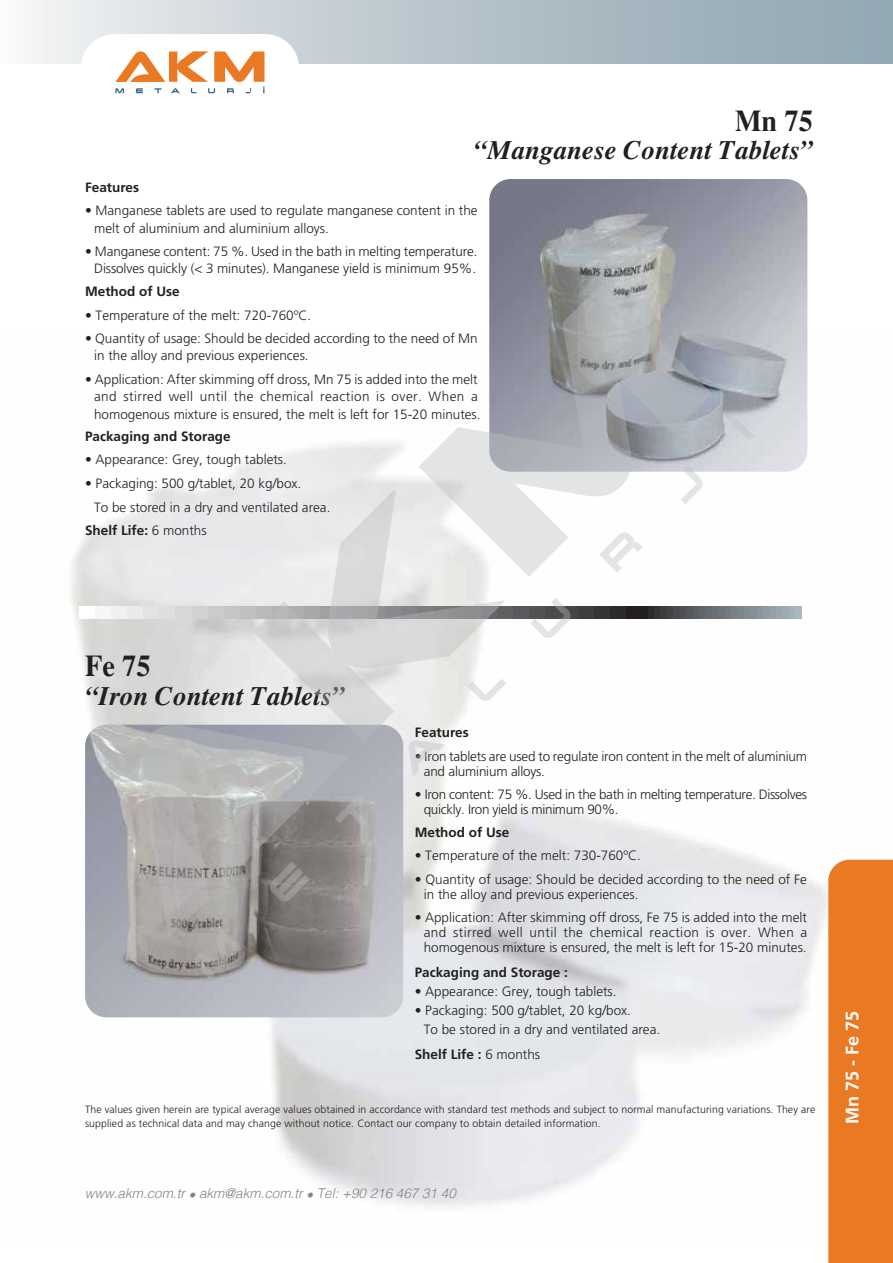
<style>
.page{position:relative;width:893px;height:1263px;background:#fff}
.page>*{position:absolute;margin:0;border:0;box-sizing:border-box;transform-origin:0 0}
.t1{font:700 30px "Times Turk";color:#231f20;scale:.95 1}
.t2{font:italic 700 27px "Times Turk";color:#231f20}
.t3{font:700 18px "Frutiger";color:#fff}
.t4{font:300 13.5px/17.2px "Frutiger";color:#231f20}
.t5{font:700 13.5px "Frutiger";color:#231f20}
.t6{font:300 13.5px/15px "Frutiger";letter-spacing:-.025em;color:#231f20}
.t7{font:italic 300 13.5px "Helvetica";color:#808285}
.t8{font:300 10.5px/13.5px "Frutiger";letter-spacing:.01em;color:#231f20}
.s1{font-weight:300}
</style>
<div class="page">
<div style="left:625px;top:606px;width:16px;height:13px;background:#231f20"></div>
<div style="left:609px;top:606px;width:16px;height:13px;background:#2c2a2b"></div>
<div style="left:593px;top:606px;width:16px;height:13px;background:#363435"></div>
<div style="left:577px;top:606px;width:16px;height:13px;background:#3e3d3f"></div>
<div style="left:561px;top:606px;width:16px;height:13px;background:#454547"></div>
<div style="left:529px;top:606px;width:16px;height:13px;background:#535355"></div>
<div style="left:513px;top:606px;width:16px;height:13px;background:#595a5d"></div>
<div style="left:496px;top:606px;width:17px;height:13px;background:#606163"></div>
<div style="left:239px;top:606px;width:16px;height:13px;background:#bdbfc1"></div>
<div style="left:223px;top:606px;width:16px;height:13px;background:#c3c5c7"></div>
<div style="left:207px;top:606px;width:16px;height:13px;background:#cacbcd"></div>
<div style="left:191px;top:606px;width:16px;height:13px;background:#d0d1d3"></div>
<div style="left:175px;top:606px;width:16px;height:13px;background:#d6d7d9"></div>
<div style="left:159px;top:606px;width:16px;height:13px;background:#dcdedf"></div>
<div style="left:143px;top:606px;width:16px;height:13px;background:#e2e3e4"></div>
<div style="left:127px;top:606px;width:16px;height:13px;background:#e9eaeb"></div>
<div style="left:111px;top:606px;width:16px;height:13px;background:#eff0f0"></div>
<div style="left:94px;top:606px;width:17px;height:13px;background:#f6f6f6"></div>
<div style="left:795px;top:606px;width:6px;height:13px;background:#a8b6bf"></div>
<div style="left:788px;top:606px;width:7px;height:13px;background:#a3b1b9"></div>
<div style="left:782px;top:606px;width:6px;height:13px;background:#9eabb3"></div>
<div style="left:775px;top:606px;width:7px;height:13px;background:#99a6ad"></div>
<div style="left:769px;top:606px;width:6px;height:13px;background:#95a0a8"></div>
<div style="left:763px;top:606px;width:6px;height:13px;background:#909ba2"></div>
<div style="left:756px;top:606px;width:7px;height:13px;background:#8b959c"></div>
<div style="left:750px;top:606px;width:6px;height:13px;background:#879096"></div>
<div style="left:743px;top:606px;width:7px;height:13px;background:#828b91"></div>
<div style="left:737px;top:606px;width:6px;height:13px;background:#7d868b"></div>
<div style="left:730px;top:606px;width:7px;height:13px;background:#798186"></div>
<div style="left:724px;top:606px;width:6px;height:13px;background:#747b80"></div>
<div style="left:718px;top:606px;width:6px;height:13px;background:#6f767b"></div>
<div style="left:711px;top:606px;width:7px;height:13px;background:#6b7075"></div>
<div style="left:705px;top:606px;width:6px;height:13px;background:#656b6f"></div>
<div style="left:698px;top:606px;width:7px;height:13px;background:#606569"></div>
<div style="left:692px;top:606px;width:6px;height:13px;background:#5b5f62"></div>
<div style="left:685px;top:606px;width:7px;height:13px;background:#55585c"></div>
<div style="left:679px;top:606px;width:6px;height:13px;background:#4f5255"></div>
<div style="left:673px;top:606px;width:6px;height:13px;background:#494b4e"></div>
<div style="left:666px;top:606px;width:7px;height:13px;background:#434446"></div>
<div style="left:660px;top:606px;width:6px;height:13px;background:#3c3c3e"></div>
<div style="left:653px;top:606px;width:7px;height:13px;background:#343435"></div>
<div style="left:647px;top:606px;width:6px;height:13px;background:#2c2a2b"></div>
<div style="left:640px;top:606px;width:7px;height:13px;background:#231f20"></div>
<div style="left:828px;top:860px;width:64px;height:403px;background:#ea7923"></div>
<img style="left:489px;top:179px;width:318px;height:293px">
<img style="left:85px;top:725px;width:318px;height:292px">
<div style="left:0;top:0;width:892px;height:64px;background:linear-gradient(to right,#f0f0f2,#89a0ad)"></div>
<div style="left:81px;top:34px;width:218px;height:77px;background:#fff;border-radius:34px"></div>
<svg style="left:115px;top:51px;width:149px;height:42px"></svg>
<svg style="left:139px;top:725px;width:212px;height:213px;background:#a3a1a0"></svg>
<svg style="left:253px;top:490px;width:252px;height:252px;background:#ddddde"></svg>
<svg style="left:418px;top:283px;width:294px;height:294px"></svg>
<svg style="left:193px;top:932px;width:48px;height:48px;background:#a39f9e"></svg>
<svg style="left:269px;top:861px;width:41px;height:41px;background:#868280"></svg>
<svg style="left:335px;top:794px;width:33px;height:32px"></svg>
<svg style="left:408px;top:740px;width:37px;height:37px"></svg>
<svg style="left:467px;top:679px;width:39px;height:23px"></svg>
<svg style="left:530px;top:598px;width:41px;height:40px"></svg>
<svg style="left:599px;top:532px;width:43px;height:41px"></svg>
<svg style="left:680px;top:466px;width:23px;height:38px"></svg>
<svg style="left:724px;top:411px;width:30px;height:29px"></svg>
<h1 class="t1" style="left:734px;top:102px;width:84px">Mn 75</h1>
<h2 class="t2" style="left:474px;top:134px;width:341px">“Manganese Content Tablets”</h2>
<p class="t5" style="left:85px;top:179px;width:56px">Features</p>
<p class="t4" style="left:94px;top:202px;width:385px;text-indent:-9px">• Manganese tablets are used to regulate manganese content in the melt of aluminium and aluminium alloys.</p>
<p class="t4" style="left:85px;top:243px;width:394px;text-align:center">• Manganese content: 75 %. Used in the bath in melting temperature.<br>Dissolves quickly (&lt; 3 minutes). Manganese yield is minimum 95%.</p>
<p class="t5" style="left:85px;top:283px;width:96px">Method of Use</p>
<p class="t4" style="left:85px;top:306px;width:228px">• Temperature of the melt: 720-760ºC.</p>
<p class="t4" style="left:94px;top:330px;width:385px;text-indent:-9px">• Quantity of usage: Should be decided according to the need of Mn in the alloy and previous experiences.</p>
<p class="t4" style="left:94px;top:371px;width:388px;text-indent:-9px">• Application: After skimming off dross, Mn 75 is added into the melt and stirred well until the chemical reaction is over. When a homogenous mixture is ensured, the melt is left for 15-20 minutes.</p>
<p class="t5" style="left:85px;top:428px;width:147px">Packaging and Storage</p>
<p class="t4" style="left:85px;top:451px;width:203px">• Appearance: Grey, tough tablets.</p>
<p class="t4" style="left:85px;top:475px;width:218px">• Packaging: 500 g/tablet, 20 kg/box.</p>
<p class="t4" style="left:94px;top:498px;width:238px">To be stored in a dry and ventilated area.</p>
<p class="t5" style="left:85px;top:523px;width:123px">Shelf Life: <span class="s1">6 months</span></p>
<h1 class="t1" style="left:85px;top:647px;width:71px">Fe 75</h1>
<h2 class="t2" style="left:85px;top:680px;width:261px">“Iron Content Tablets”</h2>
<p class="t5" style="left:415px;top:725px;width:56px">Features</p>
<p class="t4" style="left:424px;top:749px;width:385px;line-height:15px;text-indent:-9px">• Iron tablets are used to regulate iron content in the melt of aluminium and aluminium alloys.</p>
<p class="t6" style="left:424px;top:787px;width:385px;text-indent:-9px">• Iron content: 75 %. Used in the bath in melting temperature. Dissolves quickly. Iron yield is minimum 90%.</p>
<p class="t5" style="left:415px;top:824px;width:96px">Method of Use</p>
<p class="t4" style="left:415px;top:847px;width:228px">• Temperature of the melt: 730-760ºC.</p>
<p class="t4" style="left:424px;top:872px;width:385px;line-height:15px;text-indent:-9px">• Quantity of usage: Should be decided according to the need of Fe in the alloy and previous experiences.</p>
<p class="t4" style="left:424px;top:910px;width:385px;line-height:15px;text-align:justify;text-indent:-9px">• Application: After skimming off dross, Fe 75 is added into the melt and stirred well until the chemical reaction is over. When a homogenous mixture is ensured, the melt is left for 15-20 minutes.</p>
<p class="t5" style="left:415px;top:964px;width:155px">Packaging and Storage :</p>
<p class="t4" style="left:415px;top:983px;width:203px">• Appearance: Grey, tough tablets.</p>
<p class="t4" style="left:424px;top:1001px;width:238px;line-height:19.2px;text-indent:-9px">• Packaging: 500 g/tablet, 20 kg/box.<br>To be stored in a dry and ventilated area.</p>
<p class="t5" style="left:415px;top:1046px;width:127px">Shelf Life : <span class="s1">6 months</span></p>
<p class="t8" style="left:85px;top:1103px;width:731px">The values given herein are typical average values obtained in accordance with standard test methods and subject to normal manufacturing variations. They are supplied as technical data and may change without notice. Contact our company to obtain detailed information.</p>
<p class="t7" style="left:85px;top:1182px;width:372px">www.akm.com.tr • akm@akm.com.tr • Tel: +90 216 467 31 40</p>
<h3 class="t3" style="left:841px;top:1124px;width:115px;rotate:-90deg">Mn 75 - Fe 75</h3>
</div>
